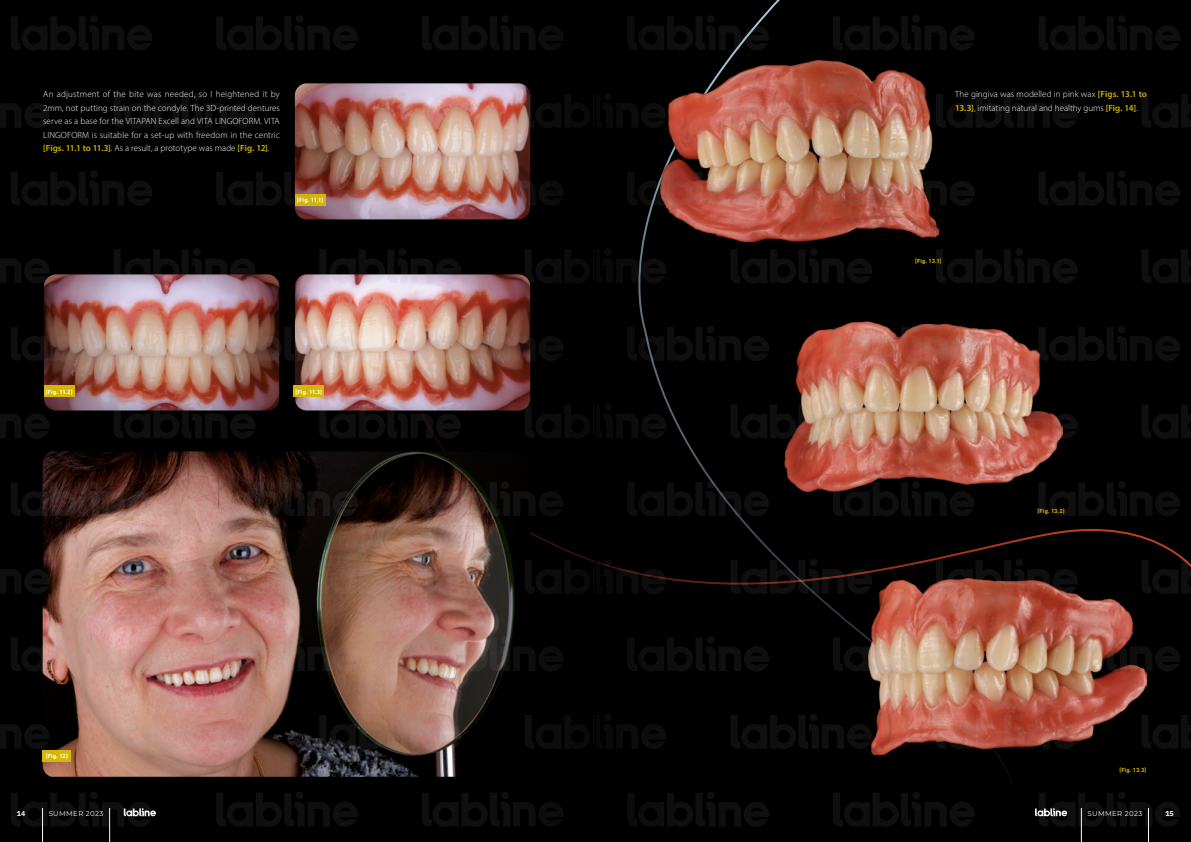
<style>
.page{position:relative;width:1191px;height:842px;background:#fff}
.page>*{position:absolute;margin:0;border:0;box-sizing:border-box;transform-origin:0 0}
.t1{font:300 9px/13.6px "Myriad Pro";letter-spacing:.005em;color:#fff;text-align:justify}
.t2{font:7px "Montserrat";letter-spacing:.05em;color:#fff}
.t3{font:700 7px "IBM Plex Mono";color:#fff}
.t4{font:700 6px "DIN Next LT Pro";letter-spacing:.02em;color:#fff}
.t5{font:700 6px "DIN Next LT Pro";letter-spacing:.02em;color:#d5b605}
.s1{font-weight:600;color:#d5b605}
</style>
<div class="page">
<svg style="left:595px;top:0;width:596px;height:842px;background:#2f1d18"></svg>
<img style="left:0;top:0;width:595px;height:842px">
<p class="t1" style="left:43px;top:87px;width:238px">An adjustment of the bite was needed, so I heightened it by 2mm, not putting strain on the condyle. The 3D-printed dentures serve as a base for the VITAPAN Excell and VITA LINGOFORM. VITA LINGOFORM is suitable for a set-up with freedom in the centric <span class="s1">[Figs. 11.1 to 11.3]</span>. As a result, a prototype was made <span class="s1">[Fig. 12]</span>.</p>
<p class="t1" style="left:955px;top:87px;width:193px">The gingiva was modelled in pink wax <span class="s1">[Figs. 13.1 to<br>13.3]</span>, imitating natural and healthy gums <span class="s1">[Fig. 14]</span>.</p>
<p class="t4" style="left:297px;top:197px;width:27px">[Fig. 11.1]</p>
<p class="t4" style="left:46px;top:388px;width:28px">[Fig. 11.2]</p>
<p class="t4" style="left:295px;top:388px;width:28px">[Fig. 11.3]</p>
<p class="t4" style="left:46px;top:752px;width:23px">[Fig. 12]</p>
<p class="t5" style="left:915px;top:257px;width:28px">[Fig. 13.1]</p>
<p class="t5" style="left:1037px;top:508px;width:29px">[Fig. 13.2]</p>
<p class="t5" style="left:1119px;top:766px;width:28px">[Fig. 13.3]</p>
<p class="t3" style="left:17px;top:808px;width:10px">14</p>
<p class="t2" style="left:49px;top:808px;width:56px">SUMMER 2023</p>
<p class="t2" style="left:1087px;top:808px;width:56px">SUMMER 2023</p>
<p class="t3" style="left:1165px;top:808px;width:10px">15</p>
</div>
